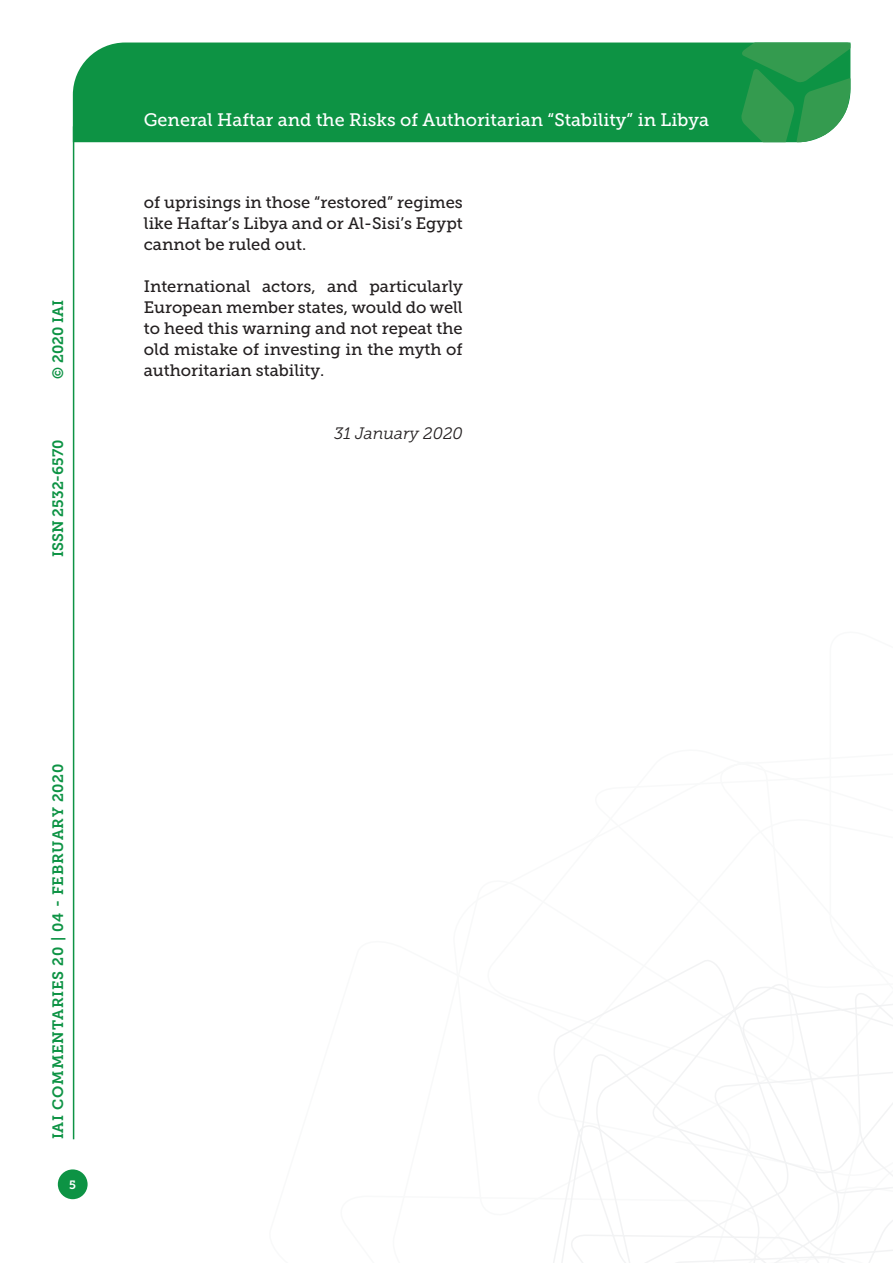
<style>
.page{position:relative;width:893px;height:1263px;background:#fff}
.page>*{position:absolute;margin:0;border:0;box-sizing:border-box;transform-origin:0 0}
.t1{font:18px "Museo Slab 500";color:#fff}
.Testo{font:16.5px/21px "Museo Slab 500";color:#231f20;text-align:justify}
.Testo-2{font:italic 16.5px "Museo Slab 300";color:#231f20}
.t2{font:15px "Museo Slab 700";letter-spacing:.05em;color:#0d9344}
.t3{font:15px "Museo Slab 700";color:#0d9344}
.t4{font:12px "Museo Slab 700";color:#fff}
</style>
<div class="page">
<svg style="left:553px;top:960px;width:340px;height:303px"></svg>
<div style="left:73px;top:43px;width:668px;height:99px;background:#0d9344"></div>
<svg style="left:741px;top:43px;width:109px;height:99px;background:#339d54"></svg>
<div style="left:58px;top:1169px;width:30px;height:30px;background:#0d9344;border-radius:50%"></div>
<hr style="left:73px;top:126px;width:1px;height:1013px;background:#0d9344">
<p class="t2" style="left:50px;top:379px;width:80px;rotate:-90deg">© 2020 IAI</p>
<p class="t3" style="left:50px;top:557px;width:119px;rotate:-90deg">ISSN 2532-6570</p>
<p class="t1" style="left:144px;top:110px;width:567px">General Haftar and the Risks of Authoritarian “Stability” in Libya</p>
<p class="Testo" style="left:144px;top:192px;width:320px">of uprisings in those “restored” regimes like Haftar’s Libya and or Al-Sisi’s Egypt cannot be ruled out.</p>
<p class="Testo" style="left:144px;top:276px;width:320px">International actors, and particularly European member states, would do well to heed this warning and not repeat the old mistake of investing in the myth of authoritarian stability.</p>
<p class="Testo-2" style="left:334px;top:424px;width:130px">31 January 2020</p>
<p class="t2" style="left:50px;top:1139px;width:377px;rotate:-90deg">IAI COMMENTARIES 20 | 04 - FEBRUARY 2020</p>
<p class="t4" style="left:69px;top:1178px;width:8px">5</p>
</div>
